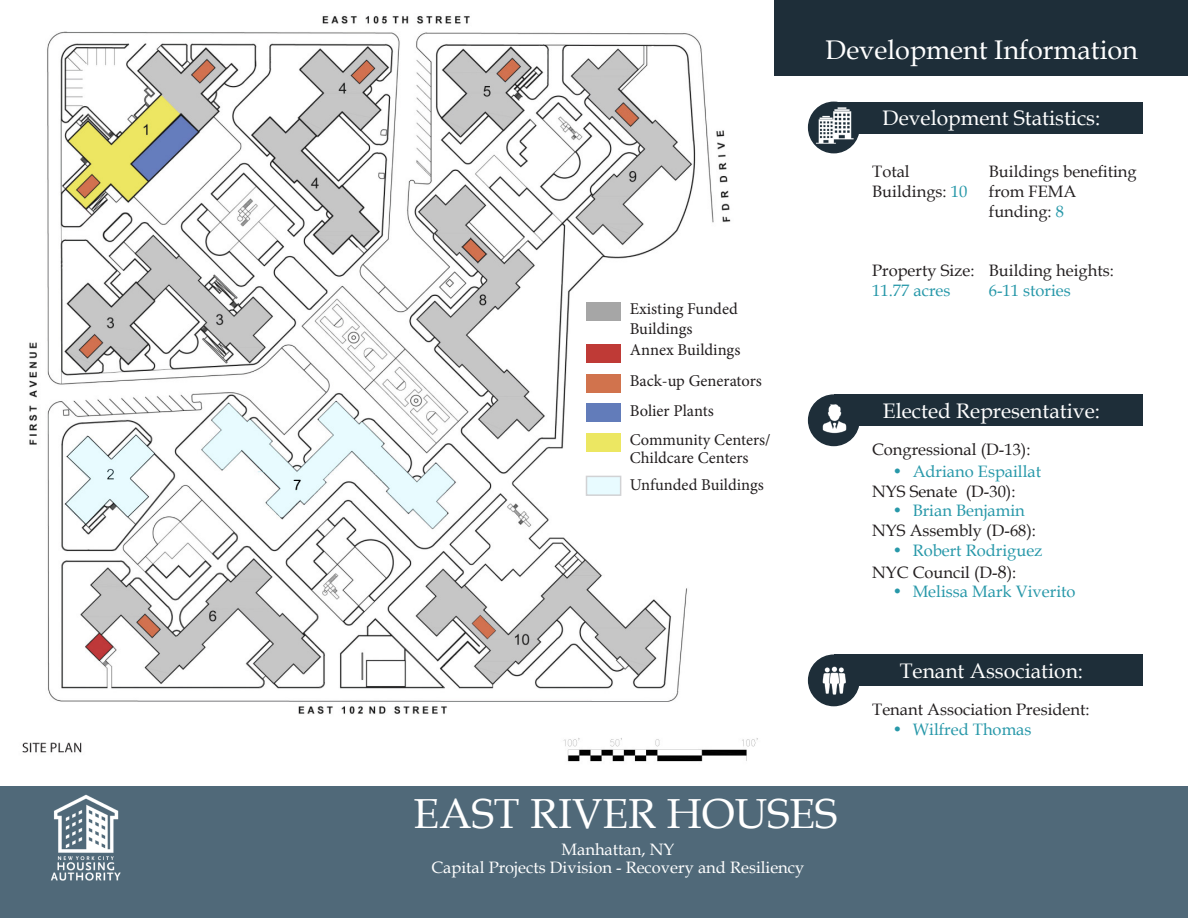
<style>
.page{position:relative;width:1188px;height:918px;background:#fff}
.page>*{position:absolute;margin:0;border:0;box-sizing:border-box;transform-origin:0 0}
.t1{font:42px "Book Antiqua";color:#fff}
.t2{font:27px "Book Antiqua";color:#fff}
.t3{font:21px "Book Antiqua";color:#fff}
.t4{font:16.5px/19.8px "Book Antiqua";color:#231f20}
.t5{font:16.5px/19.8px "Minion Pro";color:#231f20}
.t6{font:16.5px "Book Antiqua";color:#2798a9}
.t7{font:16.5px "Book Antiqua";color:#fff}
.s1{color:#2798a9}
.s2{font-size:18px}
</style>
<div class="page">
<img style="left:22px;top:1px;width:753px;height:761px">
<div style="left:586px;top:302px;width:35px;height:19px;background:#a6a6a6"></div>
<div style="left:586px;top:403px;width:35px;height:19px;background:#627cba"></div>
<div style="left:586px;top:374px;width:35px;height:19px;background:#d1734d"></div>
<div style="left:586px;top:476px;width:35px;height:20px;background:#e8fbff;border:2px solid #d1d2d4"></div>
<div style="left:586px;top:344px;width:35px;height:19px;background:#bf3a36"></div>
<div style="left:586px;top:433px;width:35px;height:19px;background:#ece762"></div>
<div style="left:0;top:786px;width:1188px;height:132px;background:#506979"></div>
<img style="left:809px;top:112px;width:7px;height:34px">
<div style="left:775px;top:0;width:413px;height:76px;background:#1e2e39"></div>
<div style="left:834px;top:102px;width:309px;height:31px;background:#1e2e39"></div>
<svg style="left:809px;top:102px;width:50px;height:51px"></svg>
<div style="left:808px;top:102px;width:52px;height:51px;border:2px solid #1e2e39;border-radius:50%"></div>
<div style="left:834px;top:394px;width:309px;height:32px;background:#1e2e39"></div>
<svg style="left:809px;top:395px;width:50px;height:50px;fill:#1e2e39"></svg>
<div style="left:808px;top:394px;width:52px;height:52px;border:2px solid #1e2e39;border-radius:50%"></div>
<div style="left:834px;top:654px;width:309px;height:32px;background:#1e2e39"></div>
<div style="left:809px;top:655px;width:50px;height:51px;background:#1e2e39;border-radius:50%"></div>
<div style="left:808px;top:654px;width:52px;height:52px;border:2px solid #1e2e39;border-radius:50%"></div>
<img style="left:822px;top:666px;width:24px;height:29px">
<img style="left:51px;top:794px;width:70px;height:87px">
<p class="t2" style="left:825px;top:31px;width:314px">Development Information</p>
<p class="t3" style="left:882px;top:104px;width:220px">Development Statistics:</p>
<p class="t5" style="left:630px;top:299px;width:110px">Existing Funded<br>Buildings</p>
<p class="t5" style="left:630px;top:340px;width:112px">Annex Buildings</p>
<p class="t5" style="left:630px;top:371px;width:134px">Back-up Generators</p>
<p class="t5" style="left:630px;top:400px;width:86px">Bolier Plants</p>
<p class="t5" style="left:630px;top:431px;width:142px;line-height:18px">Community Centers/<br>Childcare Centers</p>
<p class="t5" style="left:630px;top:475px;width:136px">Unfunded Buildings</p>
<p class="t1" style="left:413px;top:784px;width:425px">EAST RIVER HOUSES</p>
<p class="t7" style="left:562px;top:838px;width:114px">Manhattan, NY</p>
<p class="t7" style="left:432px;top:856px;width:374px">Capital Projects Division - Recovery and Resiliency</p>
<p class="t4" style="left:872px;top:162px;width:39px">Total</p>
<p class="t4" style="left:872px;top:181px;width:97px">Buildings: <span class="s1">10</span></p>
<p class="t4" style="left:989px;top:162px;width:149px">Buildings benefiting from FEMA</p>
<p class="t4" style="left:989px;top:201px;width:77px">funding: <span class="s1">8</span></p>
<p class="t4" style="left:872px;top:261px;width:104px">Property Size:<br><span class="s1">11.77 acres</span></p>
<p class="t4" style="left:989px;top:261px;width:127px">Building heights:</p>
<p class="t6" style="left:989px;top:279px;width:83px">6-11 stories</p>
<p class="t3" style="left:883px;top:396px;width:219px">Elected Representative:</p>
<p class="t4" style="left:872px;top:439px;width:160px">Congressional (D-13):</p>
<p class="t6" style="left:892px;top:460px;width:150px">• Adriano Espaillat</p>
<p class="t4" style="left:872px;top:481px;width:145px">NYS Senate (D-30):</p>
<p class="t6" style="left:892px;top:499px;width:134px">• Brian Benjamin</p>
<p class="t4" style="left:872px;top:520px;width:165px">NYS Assembly (D-68):</p>
<p class="t6" style="left:892px;top:539px;width:152px">• Robert Rodriguez</p>
<p class="t4" style="left:872px;top:562px;width:146px">NYC Council (D-<span class="s2">8</span>):</p>
<p class="t6" style="left:892px;top:580px;width:185px">• Melissa Mark Viverito</p>
<p class="t3" style="left:900px;top:656px;width:185px">Tenant Association:</p>
<p class="t4" style="left:872px;top:699px;width:219px">Tenant Association President:</p>
<p class="t6" style="left:892px;top:718px;width:141px">• Wilfred Thomas</p>
</div>
